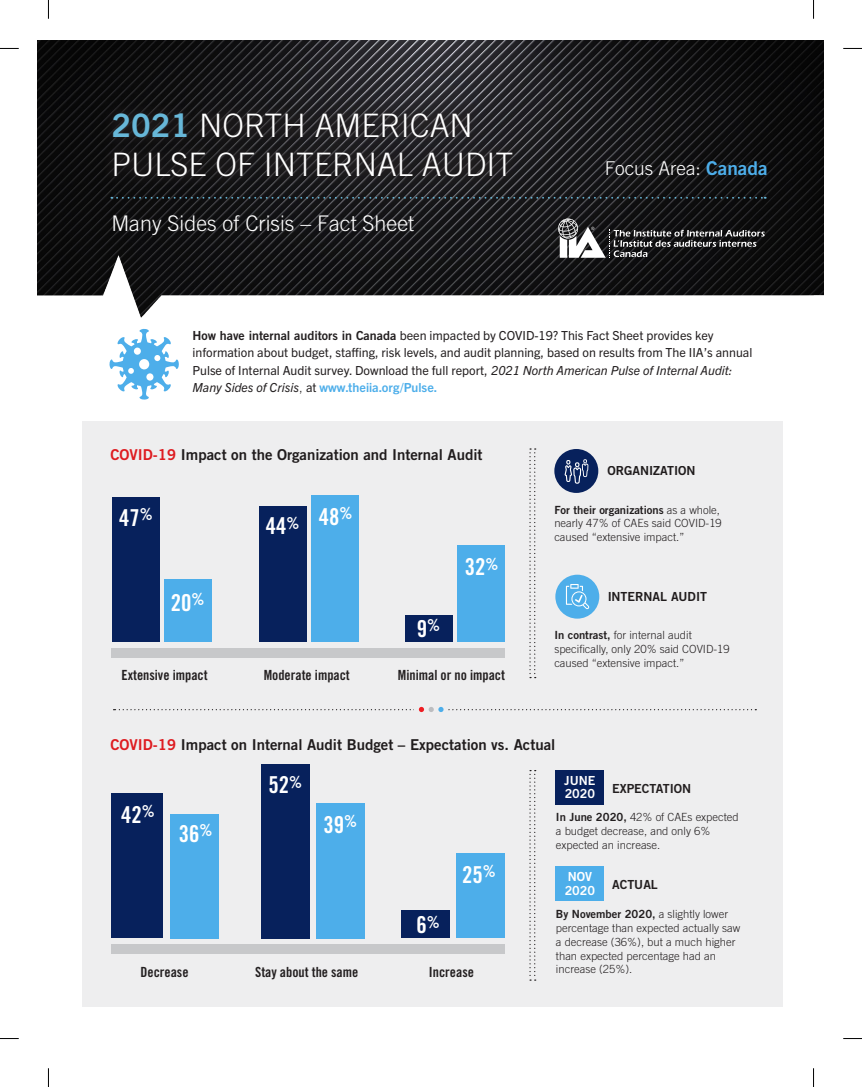
<style>
.page{position:relative;width:862px;height:1087px;background:#fff}
.page>*{position:absolute;margin:0;border:0;box-sizing:border-box;transform-origin:0 0}
.t1{font:300 32.25px "Trade Gothic";color:#fff}
.t2{font:23.25px "Trade Gothic Bold Cond Twenty";color:#fff}
.t3{font:300 21.5px "Trade Gothic";color:#fff}
.t4{font:300 19px "Trade Gothic";color:#fff}
.t5{font:15px "Trade Gothic Bold Two";color:#231f20}
.t6{font:14px "Trade Gothic Bold Cond Twenty";color:#231f20}
.t7{font:12.5px/17.5px "Trade Gothic Next LT Pro";color:#231f20}
.t8{font:12.5px "Trade Gothic Bold Two";color:#231f20}
.t9{font:12.5px "Trade Gothic Bold Two";color:#fff}
.t10{font:300 11.25px/13.8px "Trade Gothic";color:#231f20}
.t11{font:11.25px "Trade Gothic Bold Two";color:#231f20}
.s1{font-family:"Trade Gothic Bold Two";font-weight:400;color:#67b7d8}
.s2{font-family:"Trade Gothic Bold Two";font-weight:400;color:#4daeea}
.s3{font-family:"Trade Gothic Bold Two"}
.s4{font-style:italic}
.s5{font-family:"Trade Gothic";font-weight:300}
.s6{font-weight:700;color:#4daeea}
.s7{color:#ee1d23}
.s8{font-family:"Trade Gothic Bold Two";font-weight:400}
</style>
<div class="page">
<img style="left:37px;top:40px;width:786px;height:278px">
<div style="left:101px;top:101px;width:423px;height:88px;background:#231f20;opacity:.75"></div>
<svg style="left:111px;top:197px;width:655px;height:2px"></svg>
<div style="left:82px;top:421px;width:701px;height:585px;background:#eeeeef"></div>
<div style="left:111px;top:648px;width:394px;height:9px;background:#c7c8ca"></div>
<div style="left:111px;top:944px;width:394px;height:10px;background:#c7c8ca"></div>
<svg style="left:529px;top:448px;width:7px;height:230px"></svg>
<svg style="left:529px;top:770px;width:7px;height:211px"></svg>
<div style="left:554px;top:449px;width:44px;height:44px;background:#07215c;border-radius:50%"></div>
<svg style="left:564px;top:459px;width:24px;height:25px"></svg>
<div style="left:555px;top:575px;width:44px;height:44px;background:#4daeea;border-radius:50%"></div>
<svg style="left:566px;top:584px;width:23px;height:25px"></svg>
<svg style="left:109px;top:329px;width:70px;height:71px"></svg>
<div style="left:111px;top:793px;width:52px;height:145px;background:#07215c"></div>
<div style="left:555px;top:770px;width:49px;height:34px;background:#07215c"></div>
<div style="left:555px;top:866px;width:49px;height:35px;background:#4daeea"></div>
<svg style="left:114px;top:707px;width:642px;height:5px"></svg>
<svg style="left:558px;top:218px;width:207px;height:40px;background:#444445"></svg>
<div style="left:405px;top:615px;width:47px;height:27px;background:#07215c"></div>
<div style="left:259px;top:506px;width:48px;height:136px;background:#07215c"></div>
<div style="left:112px;top:497px;width:48px;height:145px;background:#07215c"></div>
<div style="left:457px;top:545px;width:48px;height:97px;background:#4daeea"></div>
<div style="left:311px;top:495px;width:48px;height:147px;background:#4daeea"></div>
<div style="left:164px;top:579px;width:48px;height:63px;background:#4daeea"></div>
<div style="left:170px;top:814px;width:49px;height:124px;background:#4daeea"></div>
<div style="left:316px;top:803px;width:49px;height:135px;background:#4daeea"></div>
<div style="left:456px;top:854px;width:49px;height:84px;background:#4daeea"></div>
<div style="left:261px;top:764px;width:49px;height:174px;background:#07215c"></div>
<div style="left:401px;top:910px;width:49px;height:28px;background:#07215c"></div>
<svg style="left:0;top:48px;width:19px;height:1px"></svg>
<svg style="left:843px;top:48px;width:19px;height:1px"></svg>
<svg style="left:0;top:1038px;width:19px;height:1px"></svg>
<svg style="left:843px;top:1038px;width:19px;height:1px"></svg>
<svg style="left:48px;top:0;width:1px;height:19px"></svg>
<svg style="left:48px;top:1068px;width:1px;height:19px"></svg>
<svg style="left:813px;top:0;width:1px;height:19px"></svg>
<svg style="left:813px;top:1068px;width:1px;height:19px"></svg>
<p class="t1" style="left:111px;top:107px;width:363px"><span class="s1">2021</span> NORTH AMERICAN</p>
<p class="t1" style="left:111px;top:146px;width:404px">PULSE OF INTERNAL AUDIT</p>
<p class="t3" style="left:111px;top:211px;width:304px">Many Sides of Crisis – Fact Sheet</p>
<p class="t4" style="left:605px;top:157px;width:164px">Focus Area: <span class="s2">Canada</span></p>
<p class="t7" style="left:192px;top:326px;width:561px"><span class="s3">How have internal auditors in Canada</span> been impacted by COVID-19? This Fact Sheet provides key information about budget, staffing, risk levels, and audit planning, based on results from The IIA’s annual Pulse of Internal Audit survey. Download the full report, <span class="s4">2021 North American Pulse of Internal Audit:<br>Many Sides of Crisis</span><span class="s5">,</span> at <span class="s6">www.theiia.org/Pulse.</span></p>
<h3 class="t5" style="left:110px;top:446px;width:374px"><span class="s7">COVID-19</span> Impact on the Organization and Internal Audit</h3>
<p class="t2" style="left:119px;top:503px;width:35px">47<sup>%</sup></p>
<p class="t2" style="left:266px;top:512px;width:35px">44<sup>%</sup></p>
<p class="t2" style="left:319px;top:502px;width:35px">48<sup>%</sup></p>
<p class="t2" style="left:171px;top:588px;width:35px">20<sup>%</sup></p>
<p class="t6" style="left:121px;top:667px;width:88px">Extensive impact</p>
<p class="t6" style="left:264px;top:667px;width:88px">Moderate impact</p>
<p class="t2" style="left:417px;top:614px;width:25px">9<sup>%</sup></p>
<p class="t2" style="left:465px;top:553px;width:35px">32<sup>%</sup></p>
<p class="t6" style="left:398px;top:667px;width:109px">Minimal or no impact</p>
<p class="t8" style="left:607px;top:463px;width:90px">ORGANIZATION</p>
<p class="t11" style="left:554px;top:503px;width:167px">For their organizations <span class="s5">as a whole,</span></p>
<p class="t10" style="left:554px;top:516px;width:169px">nearly 47% of CAEs said COVID-19 caused “extensive impact.”</p>
<p class="t8" style="left:607px;top:589px;width:101px">INTERNAL AUDIT</p>
<p class="t10" style="left:554px;top:628px;width:139px"><span class="s8">In contrast,</span> for internal audit</p>
<p class="t10" style="left:554px;top:642px;width:177px">specifically, only 20% said COVID-19 caused “extensive impact.”</p>
<h3 class="t5" style="left:110px;top:735px;width:446px"><span class="s7">COVID-19</span> Impact on Internal Audit Budget – Expectation vs. Actual</h3>
<p class="t2" style="left:269px;top:771px;width:35px">52<sup>%</sup></p>
<p class="t9" style="left:564px;top:772px;width:33px">JUNE</p>
<p class="t9" style="left:565px;top:786px;width:32px">2020</p>
<p class="t8" style="left:612px;top:780px;width:81px">EXPECTATION</p>
<p class="t2" style="left:121px;top:800px;width:35px">42<sup>%</sup></p>
<p class="t2" style="left:179px;top:819px;width:35px">36<sup>%</sup></p>
<p class="t2" style="left:323px;top:810px;width:35px">39<sup>%</sup></p>
<p class="t6" style="left:140px;top:963px;width:50px">Decrease</p>
<p class="t6" style="left:255px;top:963px;width:105px">Stay about the same</p>
<p class="t2" style="left:416px;top:911px;width:25px">6<sup>%</sup></p>
<p class="t2" style="left:462px;top:861px;width:35px">25<sup>%</sup></p>
<p class="t6" style="left:429px;top:963px;width:47px">Increase</p>
<p class="t10" style="left:556px;top:810px;width:184px"><span class="s8">In June 2020,</span> 42% of CAEs expected a budget decrease, and only 6% expected an increase.</p>
<p class="t9" style="left:568px;top:869px;width:26px">NOV</p>
<p class="t9" style="left:565px;top:882px;width:32px">2020</p>
<p class="t8" style="left:612px;top:877px;width:47px">ACTUAL</p>
<p class="t10" style="left:556px;top:907px;width:186px"><span class="s8">By November 2020,</span> a slightly lower percentage than expected actually saw a decrease (36%), but a much higher than expected percentage had an increase (25%).</p>
</div>
